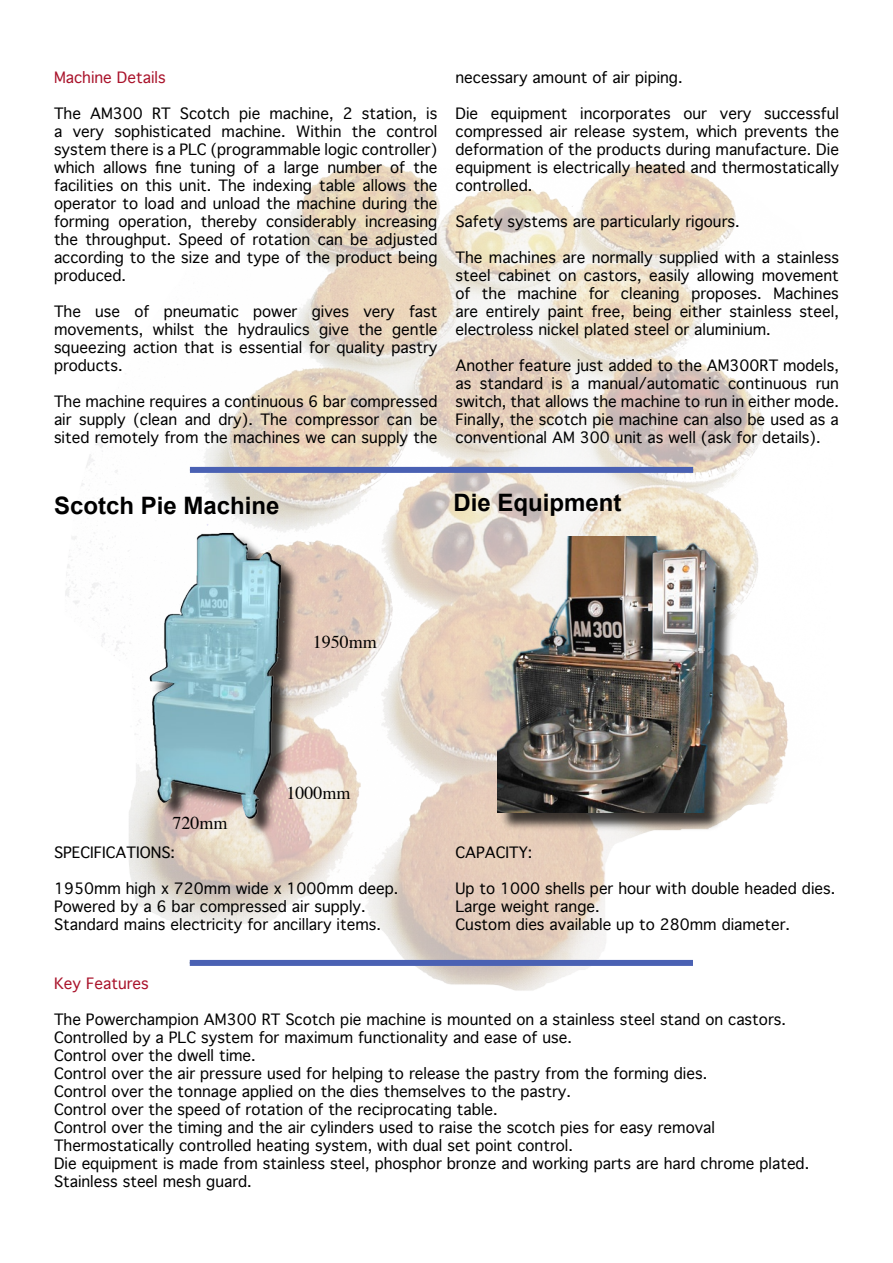
<style>
.page{position:relative;width:893px;height:1263px;background:#fff}
.page>*{position:absolute;margin:0;border:0;box-sizing:border-box;transform-origin:0 0}
.t1{font:700 24px "Arial";color:#000}
.t2{font:18px "Times";color:#000}
.t3{font:15px/18px "Geneva";color:#000;text-align:justify}
.t4{font:15px "Geneva";color:#a9122a}
</style>
<div class="page">
<img style="left:65px;top:164px;width:723px;height:827px">
<div style="left:190px;top:467px;width:503px;height:6px;background:#4a61b3"></div>
<div style="left:190px;top:960px;width:503px;height:6px;background:#4a61b3"></div>
<div style="left:498px;top:538px;width:240px;height:295px;background:#000;opacity:.75"></div>
<img style="left:498px;top:536px;width:224px;height:277px">
<div style="left:151px;top:528px;width:159px;height:309px;background:#000;opacity:.75"></div>
<img style="left:124px;top:520px;width:193px;height:302px">
<p class="t4" style="left:54px;top:65px;width:113px">Machine Details</p>
<p class="t3" style="left:54px;top:105px;width:385px">The AM300 RT Scotch pie machine, 2 station, is a very sophisticated machine. Within the control system there is a PLC (programmable logic controller) which allows fine tuning of a large number of the facilities on this unit. The indexing table allows the operator to load and unload the machine during the forming operation, thereby considerably increasing the throughput. Speed of rotation can be adjusted according to the size and type of the product being produced.</p>
<p class="t3" style="left:54px;top:303px;width:385px">The use of pneumatic power gives very fast movements, whilst the hydraulics give the gentle squeezing action that is essential for quality pastry products.</p>
<p class="t3" style="left:54px;top:393px;width:385px">The machine requires a continuous 6 bar compressed air supply (clean and dry). The compressor can be sited remotely from the machines we can supply the</p>
<p class="t3" style="left:455px;top:69px;width:229px">necessary amount of air piping.</p>
<p class="t3" style="left:455px;top:105px;width:385px">Die equipment incorporates our very successful compressed air release system, which prevents the deformation of the products during manufacture. Die equipment is electrically heated and thermostatically controlled.</p>
<p class="t3" style="left:455px;top:213px;width:286px">Safety systems are particularly rigours.</p>
<p class="t3" style="left:455px;top:249px;width:385px">The machines are normally supplied with a stainless steel cabinet on castors, easily allowing movement of the machine for cleaning proposes. Machines are entirely paint free, being either stainless steel, electroless nickel plated steel or aluminium.</p>
<p class="t3" style="left:455px;top:357px;width:385px">Another feature just added to the AM300RT models, as standard is a manual/automatic continuous run switch, that allows the machine to run in either mode.<br>Finally, the scotch pie machine can also be used as a conventional AM 300 unit as well (ask for details).</p>
<h1 class="t1" style="left:54px;top:489px;width:227px">Scotch Pie Machine</h1>
<h1 class="t1" style="left:454px;top:487px;width:170px">Die Equipment</h1>
<p class="t2" style="left:313px;top:625px;width:66px">1950mm</p>
<p class="t2" style="left:173px;top:806px;width:57px">720mm</p>
<p class="t2" style="left:286px;top:776px;width:66px">1000mm</p>
<p class="t3" style="left:54px;top:843px;width:122px">SPECIFICATIONS:</p>
<p class="t3" style="left:54px;top:879px;width:346px;text-align:left">1950mm high x 720mm wide x 1000mm deep.<br>Powered by a 6 bar compressed air supply.<br>Standard mains electricity for ancillary items.</p>
<p class="t3" style="left:455px;top:843px;width:79px">CAPACITY:</p>
<p class="t3" style="left:455px;top:879px;width:381px;text-align:left">Up to 1000 shells per hour with double headed dies.<br>Large weight range.<br>Custom dies available up to 280mm diameter.</p>
<p class="t4" style="left:54px;top:970px;width:96px">Key Features</p>
<p class="t3" style="left:54px;top:1010px;width:757px;text-align:left">The Powerchampion AM300 RT Scotch pie machine is mounted on a stainless steel stand on castors.<br>Controlled by a PLC system for maximum functionality and ease of use.<br>Control over the dwell time.<br>Control over the air pressure used for helping to release the pastry from the forming dies.<br>Control over the tonnage applied on the dies themselves to the pastry.<br>Control over the speed of rotation of the reciprocating table.<br>Control over the timing and the air cylinders used to raise the scotch pies for easy removal Thermostatically controlled heating system, with dual set point control.<br>Die equipment is made from stainless steel, phosphor bronze and working parts are hard chrome plated.<br>Stainless steel mesh guard.</p>
</div>
